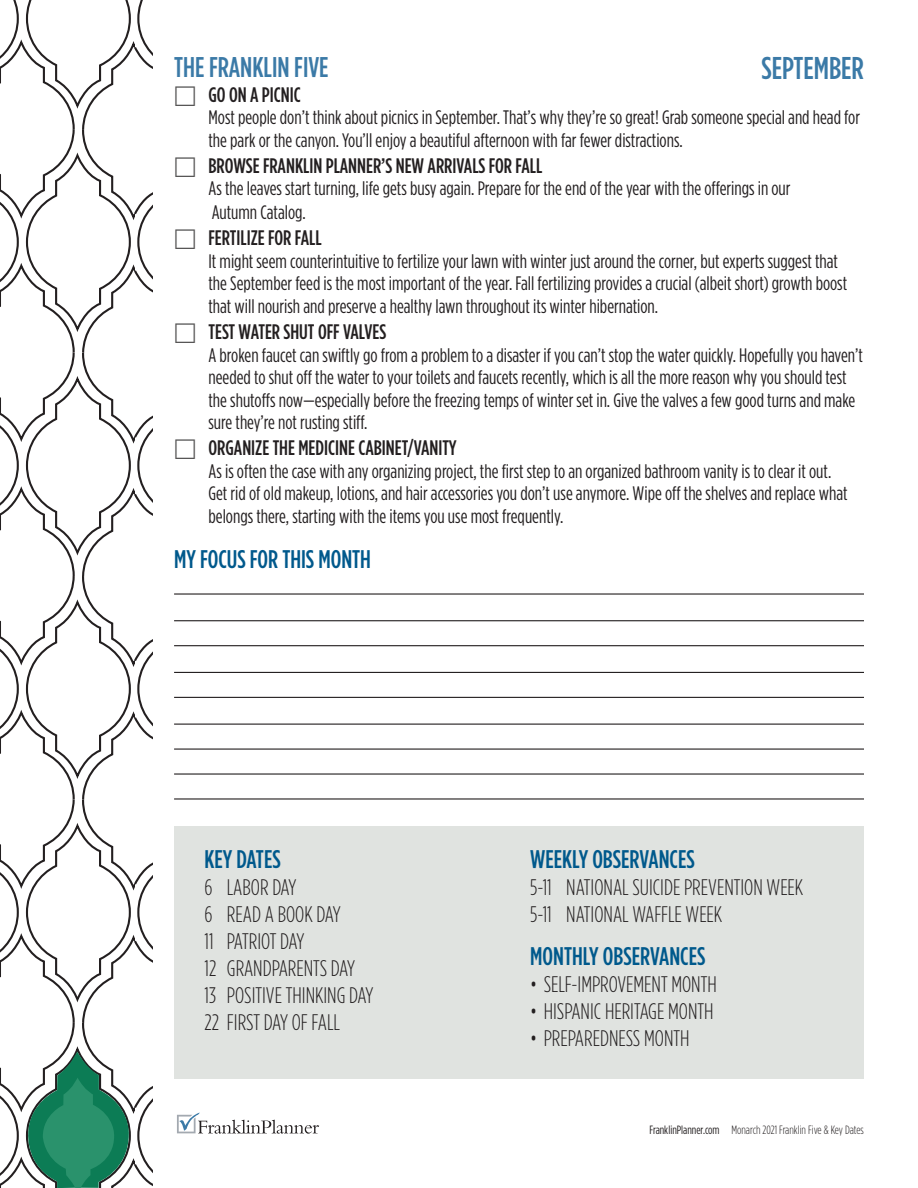
<style>
.page{position:relative;width:918px;height:1188px;background:#fff}
.page>*{position:absolute;margin:0;border:0;box-sizing:border-box;transform-origin:0 0}
.t1{font:500 condensed 31.5px "Gotham HTF";color:#3b7aa7}
.t2{font:500 condensed 28.5px "Gotham HTF";color:#3b7aa7}
.t3{font:500 condensed 25.5px "Gotham HTF";color:#00598c}
.t4{font:300 condensed 22.5px "Gotham HTF";color:#231f20}
.t5{font:300 condensed 22.5px "Gotham HTF";letter-spacing:-.02em;color:#231f20}
.t6{font:500 condensed 21px "Gotham HTF";color:#231f20}
.t7{font:condensed 19.5px/22.5px "Gotham HTF";color:#231f20}
.t8{font:300 condensed 12px "Gotham HTF";color:#231f20}
.s1{font-weight:400}
</style>
<div class="page">
<svg style="left:177px;top:1113px;width:142px;height:21px"></svg>
<div style="left:174px;top:826px;width:690px;height:253px;background:#e0e3e0"></div>
<svg style="left:0;top:0;width:153px;height:1188px"></svg>
<hr style="left:174px;top:593px;width:690px;height:2px;background:#231f20">
<hr style="left:174px;top:645px;width:690px;height:1px;background:#231f20">
<hr style="left:174px;top:620px;width:690px;height:1px;background:#231f20">
<hr style="left:174px;top:672px;width:690px;height:1px;background:#231f20">
<hr style="left:174px;top:697px;width:690px;height:1px;background:#231f20">
<hr style="left:174px;top:749px;width:690px;height:1px;background:#231f20">
<hr style="left:174px;top:724px;width:690px;height:1px;background:#231f20">
<hr style="left:174px;top:773px;width:690px;height:2px;background:#231f20">
<hr style="left:174px;top:798px;width:690px;height:2px;background:#231f20">
<p class="t2" style="left:174px;top:51px;width:156px">THE FRANKLIN FIVE</p>
<p class="t1" style="left:761px;top:51px;width:104px">SEPTEMBER</p>
<p class="t6" style="left:209px;top:83px;width:94px">GO ON A PICNIC</p>
<p class="t7" style="left:209px;top:106px;width:653px">Most people don’t think about picnics in September. That’s why they’re so great! Grab someone special and head for the park or the canyon. You’ll enjoy a beautiful afternoon with far fewer distractions.</p>
<p class="t6" style="left:209px;top:154px;width:335px">BROWSE FRANKLIN PLANNER’S NEW ARRIVALS FOR FALL</p>
<p class="t7" style="left:209px;top:176px;width:584px;line-height:24px">As the leaves start turning, life gets busy again. Prepare for the end of the year with the offerings in our<br>Autumn Catalog.</p>
<p class="t6" style="left:209px;top:226px;width:115px">FERTILIZE FOR FALL</p>
<p class="t7" style="left:209px;top:250px;width:640px">It might seem counterintuitive to fertilize your lawn with winter just around the corner, but experts suggest that the September feed is the most important of the year. Fall fertilizing provides a crucial (albeit short) growth boost that will nourish and preserve a healthy lawn throughout its winter hibernation.</p>
<p class="t6" style="left:209px;top:320px;width:179px">TEST WATER SHUT OFF VALVES</p>
<p class="t7" style="left:209px;top:343px;width:656px">A broken faucet can swiftly go from a problem to a disaster if you can’t stop the water quickly. Hopefully you haven’t needed to shut off the water to your toilets and faucets recently, which is all the more reason why you should test the shutoffs now—especially before the freezing temps of winter set in. Give the valves a few good turns and make sure they’re not rusting stiff.</p>
<p class="t6" style="left:209px;top:436px;width:250px">ORGANIZE THE MEDICINE CABINET/VANITY</p>
<p class="t7" style="left:209px;top:459px;width:641px">As is often the case with any organizing project, the first step to an organized bathroom vanity is to clear it out.<br>Get rid of old makeup, lotions, and hair accessories you don’t use anymore. Wipe off the shelves and replace what belongs there, starting with the items you use most frequently.</p>
<p class="t3" style="left:174px;top:545px;width:198px">MY FOCUS FOR THIS MONTH</p>
<p class="t3" style="left:204px;top:845px;width:78px">KEY DATES</p>
<p class="t4" style="left:204px;top:875px;width:94px">6 LABOR DAY</p>
<p class="t4" style="left:204px;top:902px;width:138px">6 READ A BOOK DAY</p>
<p class="t5" style="left:204px;top:929px;width:102px">11 PATRIOT DAY</p>
<p class="t4" style="left:204px;top:956px;width:152px">12 GRANDPARENTS DAY</p>
<p class="t4" style="left:204px;top:983px;width:171px">13 POSITIVE THINKING DAY</p>
<p class="t4" style="left:204px;top:1010px;width:137px">22 FIRST DAY OF FALL</p>
<p class="t3" style="left:530px;top:845px;width:166px">WEEKLY OBSERVANCES</p>
<p class="t4" style="left:530px;top:875px;width:275px">5-11 NATIONAL SUICIDE PREVENTION WEEK</p>
<p class="t4" style="left:530px;top:902px;width:194px">5-11 NATIONAL WAFFLE WEEK</p>
<p class="t3" style="left:530px;top:942px;width:177px">MONTHLY OBSERVANCES</p>
<p class="t4" style="left:530px;top:972px;width:188px">• SELF-IMPROVEMENT MONTH</p>
<p class="t4" style="left:530px;top:999px;width:185px">• HISPANIC HERITAGE MONTH</p>
<p class="t4" style="left:530px;top:1026px;width:161px">• PREPAREDNESS MONTH</p>
<p class="t8" style="left:649px;top:1123px;width:216px"><span class="s1">FranklinPlanner.com</span> Monarch 2021 Franklin Five &amp; Key Dates</p>
</div>
